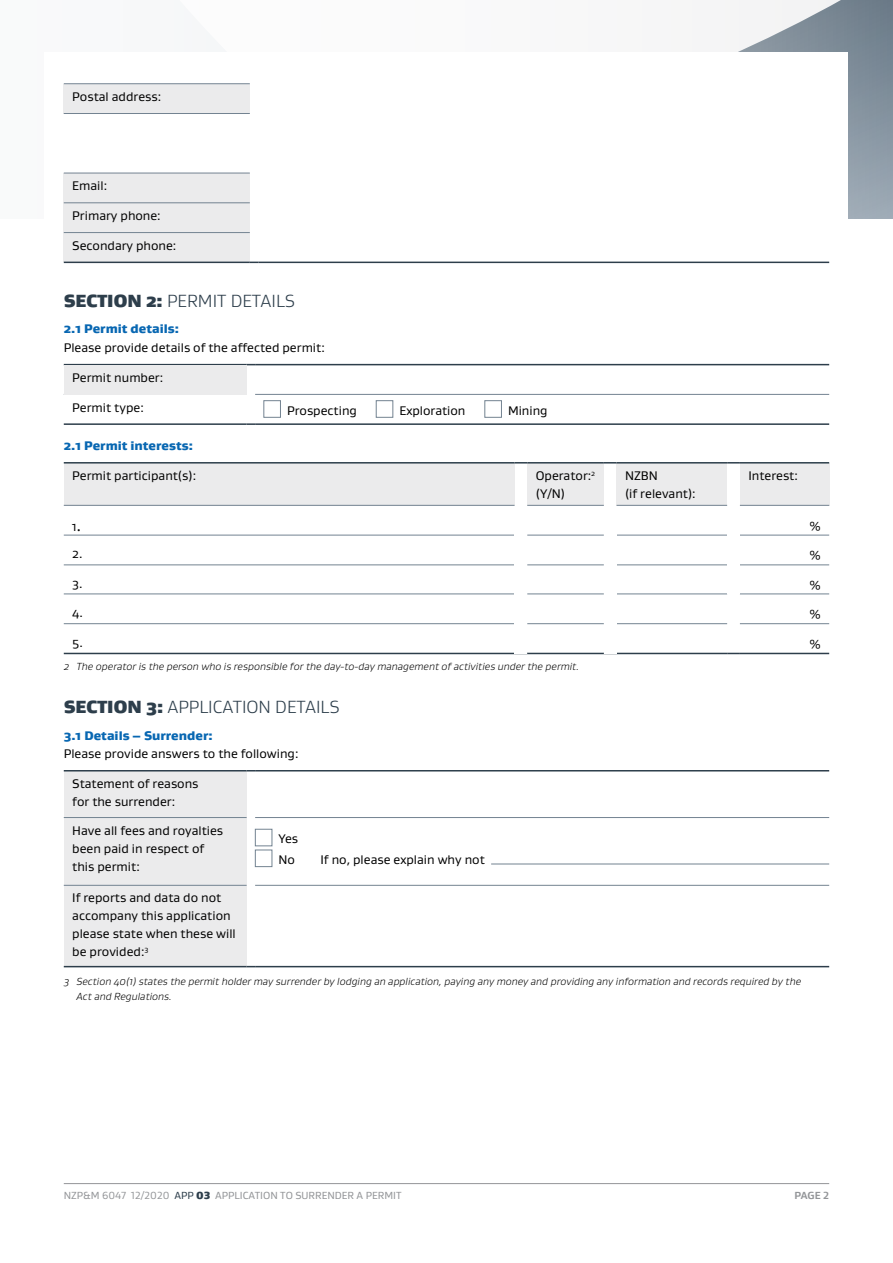
<style>
.page{position:relative;width:893px;height:1263px;background:#fff}
.page>*{position:absolute;margin:0;border:0;box-sizing:border-box;transform-origin:0 0}
.t1{font:300 18px "Gustan";color:#2d3e4b}
.t2{font:12.75px/18px "Gustan";color:#000}
.t3{font:900 12.75px "Gustan";color:#0867b2}
.t4{font:italic 300 10.5px/15px "Gustan";color:#000}
.t5{font:10.5px "Gustan";color:#939598}
.t6{font:700 10.5px "Gustan";color:#939598}
.s1{font-weight:900}
.s2{font-family:"Minion Pro";font-size:18px}
.s3{color:#2d3e4b}
.s4{font-weight:900;color:#2d3e4b}
</style>
<div class="page">
<hr style="left:64px;top:1183px;width:765px;height:1px;background:#939598">
<svg style="left:783px;top:0;width:110px;height:218px;background:#8b98a4"></svg>
<svg style="left:738px;top:0;width:45px;height:52px;fill:#f4f4f5"></svg>
<div style="left:45px;top:53px;width:803px;height:513px;background:#fff"></div>
<hr style="left:64px;top:623px;width:450px;height:1px;background:#738391">
<hr style="left:64px;top:653px;width:450px;height:1px;background:#2d3e4b">
<hr style="left:527px;top:653px;width:77px;height:1px;background:#2d3e4b">
<hr style="left:617px;top:653px;width:110px;height:1px;background:#2d3e4b">
<svg style="left:727px;top:653px;width:13px;height:1px"></svg>
<hr style="left:740px;top:653px;width:89px;height:1px;background:#2d3e4b">
<hr style="left:740px;top:623px;width:89px;height:1px;background:#738391">
<hr style="left:617px;top:623px;width:110px;height:1px;background:#738391">
<hr style="left:527px;top:623px;width:77px;height:1px;background:#738391">
<hr style="left:740px;top:594px;width:89px;height:1px;background:#738391">
<hr style="left:617px;top:594px;width:110px;height:1px;background:#738391">
<hr style="left:527px;top:594px;width:77px;height:1px;background:#738391">
<hr style="left:64px;top:594px;width:450px;height:1px;background:#738391">
<hr style="left:740px;top:565px;width:89px;height:1px;background:#738391">
<hr style="left:617px;top:565px;width:110px;height:1px;background:#738391">
<hr style="left:527px;top:565px;width:77px;height:1px;background:#738391">
<hr style="left:64px;top:565px;width:450px;height:1px;background:#738391">
<hr style="left:740px;top:535px;width:89px;height:1px;background:#738391">
<hr style="left:617px;top:535px;width:110px;height:1px;background:#738391">
<hr style="left:527px;top:535px;width:77px;height:1px;background:#738391">
<hr style="left:64px;top:535px;width:450px;height:1px;background:#738391">
<hr style="left:64px;top:423px;width:183px;height:2px;background:#2d3e4b">
<hr style="left:255px;top:423px;width:574px;height:2px;background:#2d3e4b">
<svg style="left:247px;top:423px;width:8px;height:2px"></svg>
<hr style="left:255px;top:394px;width:574px;height:1px;background:#738391">
<hr style="left:64px;top:394px;width:183px;height:1px;background:#738391">
<hr style="left:64px;top:364px;width:183px;height:1px;background:#2d3e4b">
<hr style="left:255px;top:364px;width:574px;height:1px;background:#2d3e4b">
<div style="left:64px;top:365px;width:183px;height:29px;background:#ebebec"></div>
<div style="left:64px;top:84px;width:186px;height:29px;background:#ebebec"></div>
<hr style="left:64px;top:83px;width:186px;height:1px;background:#738391">
<hr style="left:64px;top:113px;width:186px;height:1px;background:#738391">
<div style="left:64px;top:173px;width:186px;height:30px;background:#ebebec"></div>
<div style="left:64px;top:203px;width:186px;height:30px;background:#ebebec"></div>
<div style="left:64px;top:233px;width:186px;height:29px;background:#ebebec"></div>
<hr style="left:258px;top:262px;width:571px;height:1px;background:#2d3e4b">
<hr style="left:64px;top:173px;width:186px;height:1px;background:#738391">
<hr style="left:64px;top:203px;width:186px;height:1px;background:#738391">
<hr style="left:64px;top:232px;width:186px;height:1px;background:#738391">
<hr style="left:64px;top:262px;width:186px;height:1px;background:#2d3e4b">
<div style="left:264px;top:400px;width:17px;height:17px;border:1px solid #738391"></div>
<div style="left:376px;top:400px;width:17px;height:17px;border:1px solid #738391"></div>
<div style="left:485px;top:400px;width:17px;height:17px;border:1px solid #738391"></div>
<div style="left:64px;top:463px;width:450px;height:42px;background:#ebebec"></div>
<div style="left:527px;top:463px;width:77px;height:42px;background:#ebebec"></div>
<div style="left:617px;top:463px;width:110px;height:42px;background:#ebebec"></div>
<div style="left:740px;top:463px;width:89px;height:42px;background:#ebebec"></div>
<hr style="left:64px;top:462px;width:450px;height:1px;background:#2d3e4b">
<svg style="left:514px;top:462px;width:13px;height:1px"></svg>
<hr style="left:527px;top:462px;width:77px;height:1px;background:#2d3e4b">
<svg style="left:604px;top:462px;width:13px;height:1px"></svg>
<hr style="left:617px;top:462px;width:110px;height:1px;background:#2d3e4b">
<svg style="left:727px;top:462px;width:13px;height:1px"></svg>
<hr style="left:740px;top:462px;width:89px;height:1px;background:#2d3e4b">
<hr style="left:527px;top:505px;width:77px;height:1px;background:#738391">
<hr style="left:617px;top:505px;width:110px;height:1px;background:#738391">
<hr style="left:740px;top:505px;width:89px;height:1px;background:#738391">
<hr style="left:64px;top:505px;width:450px;height:1px;background:#738391">
<div style="left:64px;top:771px;width:183px;height:46px;background:#ebebec"></div>
<div style="left:64px;top:817px;width:183px;height:68px;background:#ebebec"></div>
<div style="left:64px;top:885px;width:183px;height:82px;background:#ebebec"></div>
<hr style="left:255px;top:817px;width:574px;height:1px;background:#738391">
<hr style="left:255px;top:885px;width:574px;height:1px;background:#738391">
<hr style="left:64px;top:770px;width:183px;height:1px;background:#2d3e4b">
<hr style="left:64px;top:817px;width:183px;height:1px;background:#738391">
<hr style="left:64px;top:885px;width:183px;height:1px;background:#738391">
<hr style="left:255px;top:966px;width:574px;height:1px;background:#2d3e4b">
<hr style="left:255px;top:770px;width:574px;height:1px;background:#2d3e4b">
<hr style="left:64px;top:966px;width:183px;height:1px;background:#2d3e4b">
<hr style="left:491px;top:864px;width:338px;height:1px;background:#738391">
<div style="left:255px;top:829px;width:17px;height:17px;border:1px solid #738391"></div>
<div style="left:255px;top:850px;width:17px;height:17px;border:1px solid #738391"></div>
<p class="t2" style="left:72px;top:87px;width:90px">Postal address:</p>
<p class="t2" style="left:72px;top:176px;width:36px">Email:</p>
<p class="t2" style="left:72px;top:206px;width:90px">Primary phone:</p>
<p class="t2" style="left:72px;top:236px;width:106px">Secondary phone:</p>
<p class="t1" style="left:64px;top:289px;width:233px"><span class="s1">SECTION 2:</span> PERMIT DETAILS</p>
<h6 class="t3" style="left:64px;top:321px;width:117px">2.1 Permit details:</h6>
<p class="t2" style="left:64px;top:338px;width:263px">Please provide details of the affected permit:</p>
<p class="t2" style="left:72px;top:368px;width:92px">Permit number:</p>
<p class="t2" style="left:72px;top:398px;width:73px">Permit type:</p>
<p class="t2" style="left:287px;top:401px;width:71px">Prospecting</p>
<p class="t2" style="left:399px;top:401px;width:68px">Exploration</p>
<p class="t2" style="left:508px;top:401px;width:41px">Mining</p>
<p class="t3" style="left:64px;top:437px;width:131px">2.1 Permit interests:</p>
<p class="t2" style="left:72px;top:466px;width:125px">Permit participant(s):</p>
<p class="t2" style="left:536px;top:466px;width:61px">Operator:<sup>2 </sup>(Y/N)</p>
<p class="t2" style="left:625px;top:466px;width:72px">NZBN<br>(if relevant):</p>
<p class="t2" style="left:748px;top:466px;width:51px">Interest:</p>
<p class="t2" style="left:72px;top:517px;width:10px">1<span class="s2">.</span></p>
<p class="t2" style="left:809px;top:515px;width:13px">%</p>
<p class="t2" style="left:72px;top:545px;width:12px">2.</p>
<p class="t2" style="left:809px;top:545px;width:13px">%</p>
<p class="t2" style="left:72px;top:574px;width:12px">3.</p>
<p class="t2" style="left:809px;top:574px;width:13px">%</p>
<p class="t2" style="left:72px;top:603px;width:12px">4.</p>
<p class="t2" style="left:809px;top:603px;width:13px">%</p>
<p class="t2" style="left:72px;top:633px;width:12px">5.</p>
<p class="t2" style="left:809px;top:633px;width:13px">%</p>
<p class="t4" style="left:64px;top:658px;width:517px">2 The operator is the person who is responsible for the day-to-day management of activities under the permit.</p>
<p class="t1" style="left:64px;top:696px;width:277px"><span class="s1">SECTION 3:</span> APPLICATION DETAILS</p>
<h6 class="t3" style="left:64px;top:727px;width:150px">3.1 Details – Surrender:</h6>
<p class="t2" style="left:64px;top:744px;width:236px">Please provide answers to the following:</p>
<p class="t2" style="left:72px;top:774px;width:128px">Statement of reasons for the surrender:</p>
<p class="t2" style="left:72px;top:821px;width:152px">Have all fees and royalties been paid in respect of this permit:</p>
<p class="t2" style="left:279px;top:828px;width:21px;line-height:20.7px">Yes<br>No</p>
<p class="t2" style="left:321px;top:850px;width:166px">If no, please explain why not</p>
<p class="t2" style="left:72px;top:889px;width:165px">If reports and data do not accompany this application please state when these will be provided:<sup>3</sup></p>
<p class="t4" style="left:77px;top:973px;width:726px;text-indent:-13px">3 Section 40(1) states the permit holder may surrender by lodging an application, paying any money and providing any information and records required by the<br>Act and Regulations.</p>
<p class="t5" style="left:64px;top:1189px;width:339px">NZP&amp;M 6047 12/2020 <span class="s3">APP</span> <span class="s4">03</span> APPLICATION TO SURRENDER A PERMIT</p>
<p class="t6" style="left:794px;top:1189px;width:36px">PAGE 2</p>
</div>
